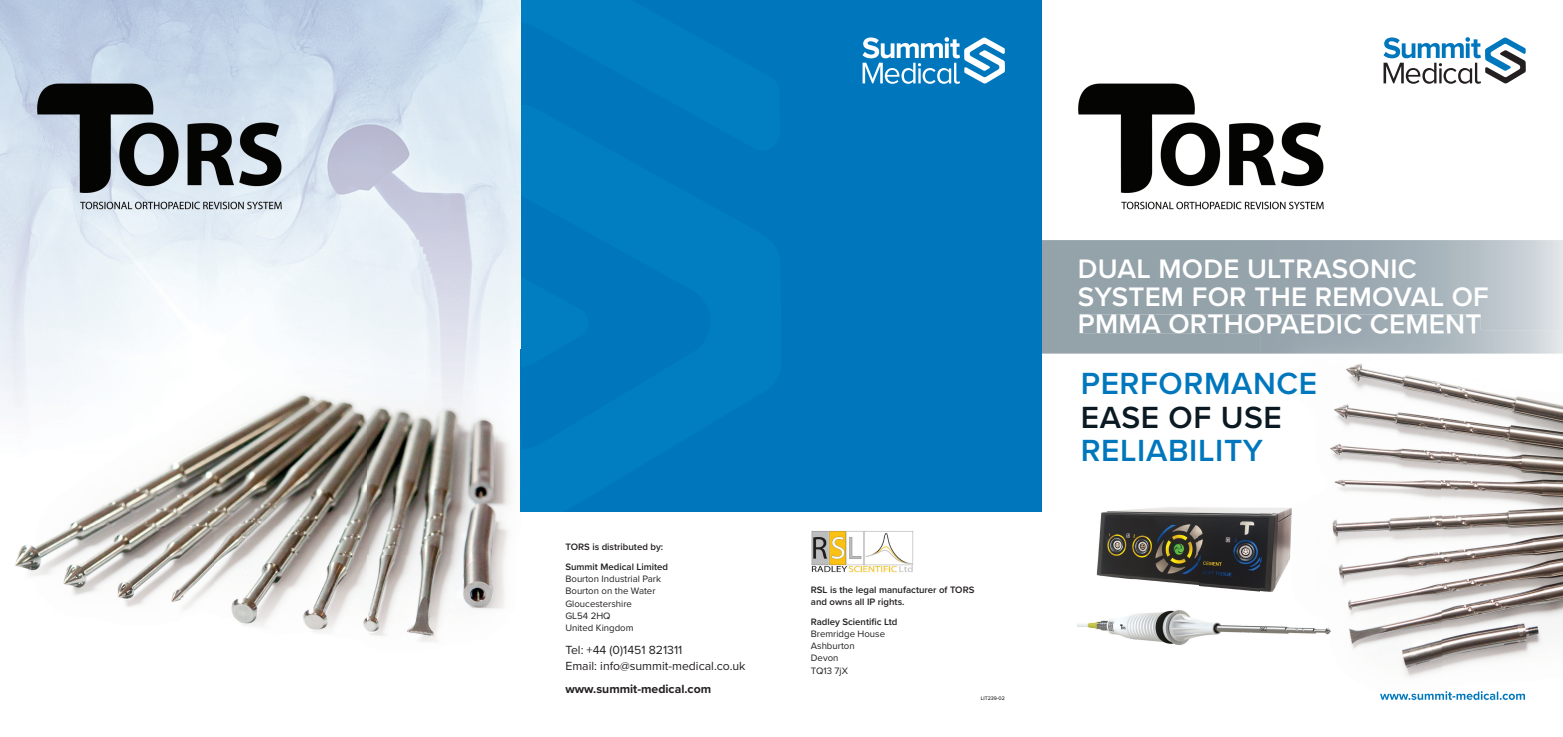
<style>
.page{position:relative;width:1563px;height:737px;background:#fff}
.page>*{position:absolute;margin:0;border:0;box-sizing:border-box;transform-origin:0 0}
.t1{font:600 31.68px "Proxima Nova";letter-spacing:.02em;color:#0077bd}
.t2{font:600 31.68px "Proxima Nova";letter-spacing:.02em;color:#0b1a22}
.t3{font:600 27.74px/27.7px "Proxima Nova";letter-spacing:.01em;color:#fff}
.t4{font:12.25px/15.8px "Proxima Nova";color:#231f20}
.t5{font:700 12.25px "Proxima Nova";color:#231f20}
.t6{font:600 9.62px/19.7px "Proxima Nova";color:#231f20}
.t7{font:9.62px/12.2px "Proxima Nova";color:#231f20}
.t8{font:500 5.25px "Proxima Nova";color:#231f20}
</style>
<div class="page">
<img style="left:0;top:0;width:490px;height:92px">
<img style="left:307px;top:92px;width:184px;height:257px">
<img style="left:0;top:349px;width:522px;height:293px">
<div style="left:521px;top:0;width:521px;height:511px;background:#0077bd"></div>
<svg style="left:1042px;top:240px;width:521px;height:113px;background:#a1adb5"></svg>
<svg style="left:1080px;top:314px;width:400px;height:20px;background:#9ca9b1"></svg>
<svg style="left:1383px;top:37px;width:142px;height:47px"></svg>
<img style="left:1096px;top:507px;width:194px;height:85px">
<img style="left:1077px;top:610px;width:183px;height:35px">
<img style="left:1260px;top:353px;width:181px;height:158px">
<img style="left:1441px;top:353px;width:122px;height:316px">
<img style="left:1290px;top:510px;width:152px;height:167px">
<img style="left:1260px;top:626px;width:30px;height:8px">
<img style="left:1260px;top:331px;width:303px;height:22px">
<img style="left:1260px;top:331px;width:220px;height:3px">
<img style="left:1380px;top:691px;width:145px;height:8px">
<svg style="left:862px;top:37px;width:143px;height:47px"></svg>
<img style="left:1078px;top:83px;width:246px;height:127px">
<img style="left:26px;top:81px;width:282px;height:132px">
<img style="left:811px;top:530px;width:103px;height:43px">
<p class="t6" style="left:565px;top:537px;width:104px">TORS is distributed by:<br>Summit Medical Limited</p>
<p class="t7" style="left:565px;top:572px;width:97px">Bourton Industrial Park<br>Bourton on the Water<br>Gloucestershire<br>GL54 2HQ<br>United Kingdom</p>
<p class="t4" style="left:565px;top:642px;width:182px">Tel: +44 (0)1451 821311<br>Email: info@summit-medical.co.uk</p>
<p class="t5" style="left:565px;top:680px;width:147px">www.summit-medical.com</p>
<p class="t6" style="left:811px;top:583px;width:165px;line-height:12.2px">RSL is the legal manufacturer of TORS and owns all IP rights.</p>
<p class="t6" style="left:811px;top:611px;width:88px">Radley Scientific Ltd</p>
<p class="t7" style="left:811px;top:627px;width:76px">Bremridge House<br>Ashburton<br>Devon<br>TQ13 7jX</p>
<p class="t8" style="left:980px;top:694px;width:26px">LIT239-02</p>
<h2 class="t3" style="left:1078px;top:254px;width:412px">DUAL MODE ULTRASONIC<br>SYSTEM FOR THE REMOVAL OF<br>PMMA ORTHOPAEDIC CEMENT</h2>
<h1 class="t1" style="left:1080px;top:359px;width:238px">PERFORMANCE</h1>
<h1 class="t2" style="left:1080px;top:393px;width:203px">EASE OF USE</h1>
<h1 class="t1" style="left:1080px;top:427px;width:184px">RELIABILITY</h1>
</div>
